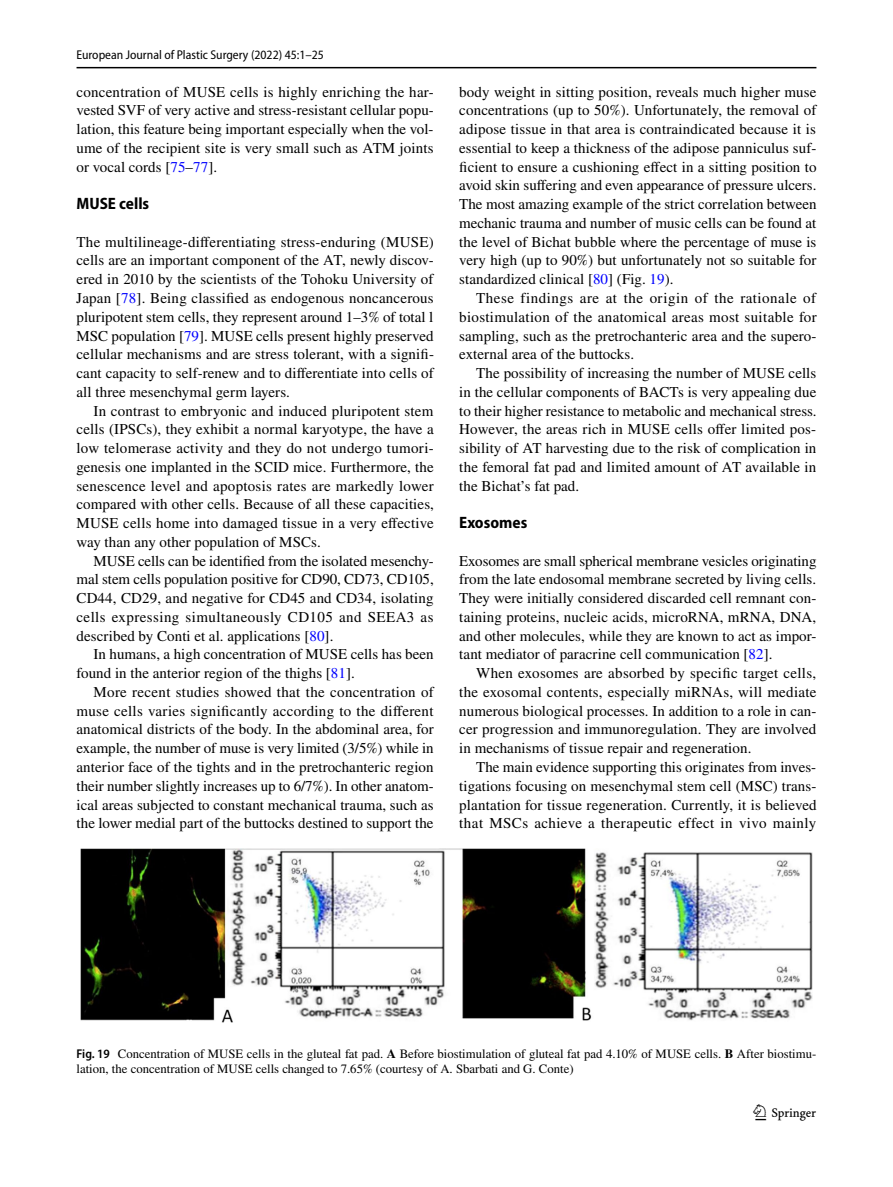
<style>
.page{position:relative;width:893px;height:1187px;background:#fff}
.page>*{position:absolute;margin:0;border:0;box-sizing:border-box;transform-origin:0 0}
.t1{font:22.5px "Springnew Regular 3";color:#000}
.t2{font:700 semi-condensed 16.5px "Myriad Pro";color:#000}
.t3{font:15px/18.8px "STIX";letter-spacing:.005em;color:#000;text-align:justify}
.t4{font:12.75px/15px "STIX";color:#000}
.t5{font:semi-condensed 12.75px "Myriad Pro";color:#000}
.s1{color:#00f}
.s2{font-family:"Myriad Pro";font-weight:600;font-stretch:semi-condensed}
.s3{font-weight:700}
</style>
<div class="page">
<hr style="left:77px;top:67px;width:739px;height:1px;background:#000">
<img style="left:81px;top:848px;width:731px;height:174px">
<p class="t5" style="left:77px;top:48px;width:249px">European Journal of Plastic Surgery (2022) 45:1–25</p>
<p class="t3" style="left:77px;top:83px;width:359px">concentration of MUSE cells is highly enriching the har&shy;vested SVF of very active and stress-resistant cellular popu&shy;lation, this feature being important especially when the vol&shy;ume of the recipient site is very small such as ATM joints or vocal cords [<span class="s1">75</span>–<span class="s1">77</span>].</p>
<p class="t2" style="left:77px;top:194px;width:74px">MUSE cells</p>
<p class="t3" style="left:77px;top:233px;width:359px">The multilineage-differentiating stress-enduring (MUSE) cells are an important component of the AT, newly discov&shy;ered in 2010 by the scientists of the Tohoku University of Japan [<span class="s1">78</span>]. Being classified as endogenous noncancerous pluripotent stem cells, they represent around 1–3% of total l MSC population [<span class="s1">79</span>]. MUSE cells present highly preserved cellular mechanisms and are stress tolerant, with a signifi&shy;cant capacity to self-renew and to differentiate into cells of all three mesenchymal germ layers.</p>
<p class="t3" style="left:77px;top:402px;width:359px;text-indent:17px">In contrast to embryonic and induced pluripotent stem cells (IPSCs), they exhibit a normal karyotype, the have a low telomerase activity and they do not undergo tumori&shy;genesis one implanted in the SCID mice. Furthermore, the senescence level and apoptosis rates are markedly lower compared with other cells. Because of all these capacities, MUSE cells home into damaged tissue in a very effective way than any other population of MSCs.</p>
<p class="t3" style="left:77px;top:552px;width:359px;text-indent:17px">MUSE cells can be identified from the isolated mesenchy&shy;mal stem cells population positive for CD90, CD73, CD105, CD44, CD29, and negative for CD45 and CD34, isolating cells expressing simultaneously CD105 and SEEA3 as described by Conti et al. applications [<span class="s1">80</span>].</p>
<p class="t3" style="left:77px;top:646px;width:359px;text-indent:17px">In humans, a high concentration of MUSE cells has been found in the anterior region of the thighs [<span class="s1">81</span>].</p>
<p class="t3" style="left:77px;top:683px;width:359px;text-indent:17px">More recent studies showed that the concentration of muse cells varies significantly according to the different anatomical districts of the body. In the abdominal area, for example, the number of muse is very limited (3/5%) while in anterior face of the tights and in the pretrochanteric region their number slightly increases up to 6/7%). In other anatom&shy;ical areas subjected to constant mechanical trauma, such as the lower medial part of the buttocks destined to support the</p>
<p class="t3" style="left:459px;top:83px;width:359px">body weight in sitting position, reveals much higher muse concentrations (up to 50%). Unfortunately, the removal of adipose tissue in that area is contraindicated because it is essential to keep a thickness of the adipose panniculus suf&shy;ficient to ensure a cushioning effect in a sitting position to avoid skin suffering and even appearance of pressure ulcers.<br>The most amazing example of the strict correlation between mechanic trauma and number of music cells can be found at the level of Bichat bubble where the percentage of muse is very high (up to 90%) but unfortunately not so suitable for standardized clinical [<span class="s1">80</span>] (Fig. <span class="s1">19</span>).</p>
<p class="t3" style="left:459px;top:289px;width:359px;text-indent:17px">These findings are at the origin of the rationale of biostimulation of the anatomical areas most suitable for sampling, such as the pretrochanteric area and the supero&shy;external area of the buttocks.</p>
<p class="t3" style="left:459px;top:364px;width:359px;text-indent:17px">The possibility of increasing the number of MUSE cells in the cellular components of BACTs is very appealing due to their higher resistance to metabolic and mechanical stress.<br>However, the areas rich in MUSE cells offer limited pos&shy;sibility of AT harvesting due to the risk of complication in the femoral fat pad and limited amount of AT available in the Bichat’s fat pad.</p>
<p class="t2" style="left:459px;top:513px;width:70px">Exosomes</p>
<p class="t3" style="left:459px;top:552px;width:359px">Exosomes are small spherical membrane vesicles originating from the late endosomal membrane secreted by living cells.<br>They were initially considered discarded cell remnant con&shy;taining proteins, nucleic acids, microRNA, mRNA, DNA, and other molecules, while they are known to act as impor&shy;tant mediator of paracrine cell communication [<span class="s1">82</span>].</p>
<p class="t3" style="left:459px;top:664px;width:359px;text-indent:17px">When exosomes are absorbed by specific target cells, the exosomal contents, especially miRNAs, will mediate numerous biological processes. In addition to a role in can&shy;cer progression and immunoregulation. They are involved in mechanisms of tissue repair and regeneration.</p>
<p class="t3" style="left:459px;top:758px;width:359px;text-indent:17px">The main evidence supporting this originates from inves&shy;tigations focusing on mesenchymal stem cell (MSC) trans&shy;plantation for tissue regeneration. Currently, it is believed that MSCs achieve a therapeutic effect in vivo mainly</p>
<p class="t4" style="left:77px;top:1046px;width:741px"><span class="s2">Fig. 19</span> Concentration of MUSE cells in the gluteal fat pad. <span class="s3">A</span> Before biostimulation of gluteal fat pad 4.10% of MUSE cells. <span class="s3">B</span> After biostimu&shy;lation, the concentration of MUSE cells changed to 7.65% (courtesy of A. Sbarbati and G. Conte)</p>
<h1 class="t1" style="left:755px;top:1104px;width:62px">1 3</h1>
</div>
